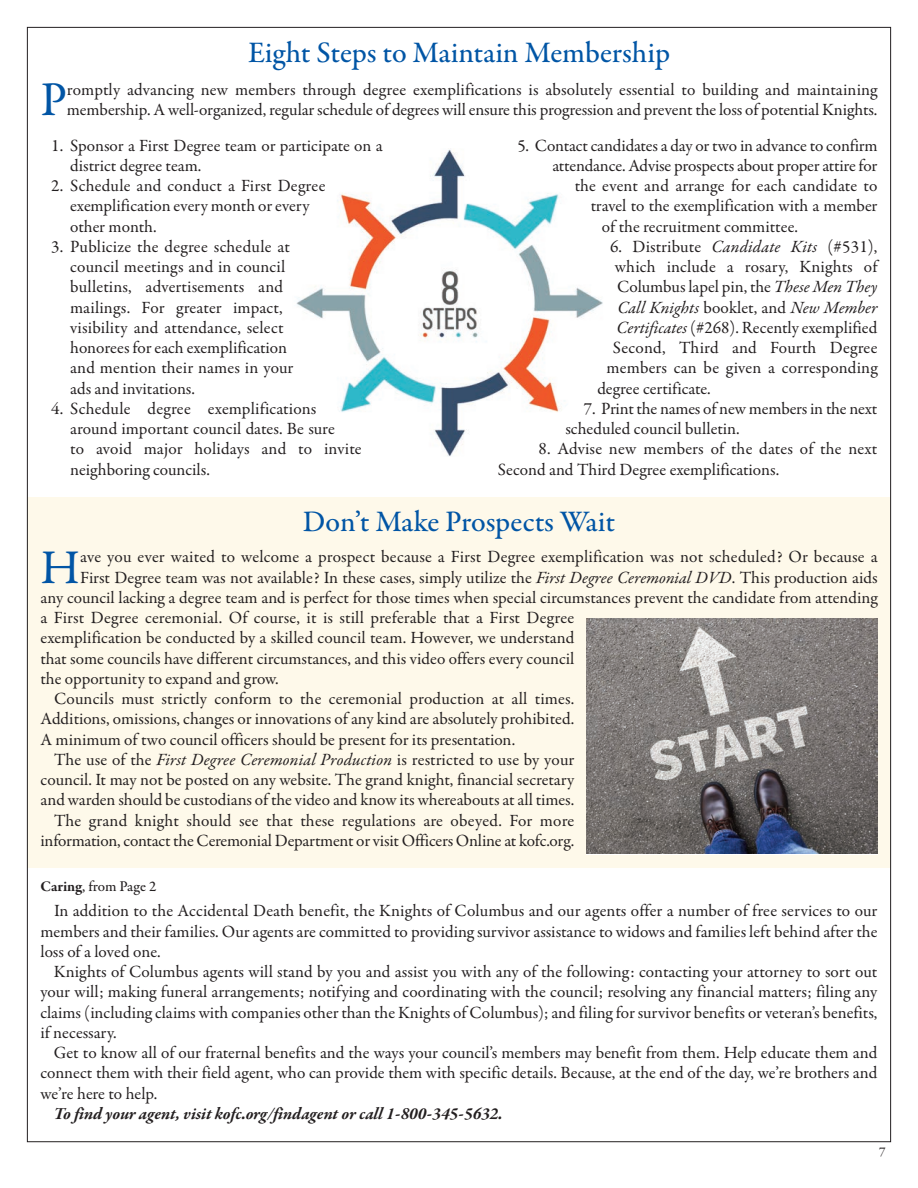
<style>
.page{position:relative;width:918px;height:1188px;background:#fff}
.page>*{position:absolute;margin:0;border:0;box-sizing:border-box;transform-origin:0 0}
.t1{font:48.75px "Garamond Premr Pro";color:#0155a5}
.t2{font:500 30px "Garamond Premr Pro";letter-spacing:-.005em;color:#0155a5}
.t3{font:17.25px/20.2px "Garamond Premr Pro";color:#231f20}
.t4{font:italic 700 17.25px "Garamond Premr Pro";color:#231f20}
.t5{font:italic 17.25px "Garamond Premr Pro";letter-spacing:-.005em;color:#231f20}
.t6{font:500 15px "Garamond Premr Pro";letter-spacing:-.005em;color:#231f20}
.t7{font:13.5px "Garamond Premr Pro";color:#231f20}
.s1{font-style:italic}
.s2{font-style:normal}
.s3{font-weight:700}
</style>
<div class="page">
<div style="left:27px;top:497px;width:864px;height:371px;background:#fef9ea"></div>
<img style="left:586px;top:619px;width:292px;height:235px">
<img style="left:292px;top:148px;width:316px;height:309px;border-radius:50%">
<h2 class="t2" style="left:248px;top:41px;width:424px">Eight Steps to Maintain Membership</h2>
<h1 class="t1" style="left:40px;top:81px;width:28px">P</h1>
<p class="t3" style="left:67px;top:81px;width:812px">romptly advancing new members through degree exemplifications is absolutely essential to building and maintaining membership. A well-organized, regular schedule of degrees will ensure this progression and prevent the loss of potential Knights.</p>
<p class="t3" style="left:70px;top:137px;width:314px;text-indent:-19px">1. Sponsor a First Degree team or participate on a district degree team.</p>
<p class="t3" style="left:70px;top:177px;width:257px;text-indent:-19px">2. Schedule and conduct a First Degree exemplification every month or every other month.</p>
<p class="t3" style="left:70px;top:238px;width:225px;text-indent:-19px">3. Publicize the degree schedule at council meetings and in council bulletins, advertisements and mailings. For greater impact, visibility and attendance, select honorees for each exemplification and mention their names in your ads and invitations.</p>
<p class="t3" style="left:70px;top:400px;width:293px;text-indent:-19px">4. Schedule degree exemplifications around important council dates. Be sure<br>to avoid major holidays and to invite neighboring councils.</p>
<p class="t3" style="left:517px;top:137px;width:362px">5. Contact candidates a day or two in advance to confirm</p>
<p class="t3" style="left:552px;top:157px;width:327px">attendance. Advise prospects about proper attire for</p>
<p class="t3" style="left:575px;top:177px;width:304px">the event and arrange for each candidate to</p>
<p class="t3" style="left:591px;top:197px;width:288px">travel to the exemplification with a member</p>
<p class="t3" style="left:602px;top:218px;width:198px">of the recruitment committee.</p>
<p class="t3" style="left:610px;top:238px;width:269px">6. Distribute <span class="s1">Candidate Kits</span> (#531),</p>
<p class="t3" style="left:615px;top:258px;width:264px">which include a rosary, Knights of</p>
<p class="t3" style="left:617px;top:278px;width:262px">Columbus lapel pin, the <span class="s1">These Men They</span></p>
<p class="t5" style="left:617px;top:300px;width:262px">Call Knights <span class="s2">booklet, and</span> New Member</p>
<p class="t3" style="left:617px;top:319px;width:262px"><span class="s1">Certificates</span> (#268). Recently exemplified</p>
<p class="t3" style="left:613px;top:339px;width:266px">Second, Third and Fourth Degree</p>
<p class="t3" style="left:607px;top:359px;width:272px">members can be given a corresponding</p>
<p class="t3" style="left:597px;top:380px;width:115px">degree certificate.</p>
<p class="t3" style="left:565px;top:400px;width:314px;text-indent:18px">7. Print the names of new members in the next scheduled council bulletin.</p>
<p class="t3" style="left:498px;top:440px;width:381px;text-indent:41px">8. Advise new members of the dates of the next<br>Second and Third Degree exemplifications.</p>
<h2 class="t2" style="left:303px;top:510px;width:314px">Don’t Make Prospects Wait</h2>
<h1 class="t1" style="left:41px;top:548px;width:41px">H</h1>
<p class="t3" style="left:80px;top:548px;width:799px">ave you ever waited to welcome a prospect because a First Degree exemplification was not scheduled? Or because a</p>
<p class="t3" style="left:80px;top:569px;width:799px">First Degree team was not available? In these cases, simply utilize the <span class="s1">First Degree Ceremonial DVD</span>. This production aids</p>
<p class="t3" style="left:41px;top:589px;width:839px">any council lacking a degree team and is perfect for those times when special circumstances prevent the candidate from attending</p>
<p class="t3" style="left:41px;top:609px;width:535px">a First Degree ceremonial. Of course, it is still preferable that a First Degree</p>
<p class="t3" style="left:41px;top:629px;width:535px">exemplification be conducted by a skilled council team. However, we understand</p>
<p class="t3" style="left:41px;top:650px;width:535px">that some councils have different circumstances, and this video offers every council</p>
<p class="t3" style="left:41px;top:670px;width:240px">the opportunity to expand and grow.</p>
<p class="t3" style="left:54px;top:690px;width:522px">Councils must strictly conform to the ceremonial production at all times.</p>
<p class="t3" style="left:41px;top:710px;width:535px">Additions, omissions, changes or innovations of any kind are absolutely prohibited.</p>
<p class="t3" style="left:41px;top:731px;width:476px">A minimum of two council officers should be present for its presentation.</p>
<p class="t3" style="left:54px;top:751px;width:522px">The use of the <span class="s1">First Degree Ceremonial Production</span> is restricted to use by your</p>
<p class="t3" style="left:41px;top:771px;width:535px">council. It may not be posted on any website. The grand knight, financial secretary</p>
<p class="t3" style="left:41px;top:791px;width:535px">and warden should be custodians of the video and know its whereabouts at all times.</p>
<p class="t3" style="left:54px;top:812px;width:522px">The grand knight should see that these regulations are obeyed. For more</p>
<p class="t3" style="left:41px;top:832px;width:535px">information, contact the Ceremonial Department or visit Officers Online at kofc.org.</p>
<p class="t6" style="left:41px;top:880px;width:117px"><span class="s3">Caring</span>, from Page 2</p>
<p class="t3" style="left:40px;top:902px;width:839px;text-align:justify;text-indent:14px">In addition to the Accidental Death benefit, the Knights of Columbus and our agents offer a number of free services to our members and their families. Our agents are committed to providing survivor assistance to widows and families left behind after the loss of a loved one.</p>
<p class="t3" style="left:40px;top:963px;width:839px;text-align:justify;text-indent:14px">Knights of Columbus agents will stand by you and assist you with any of the following: contacting your attorney to sort out your will; making funeral arrangements; notifying and coordinating with the council; resolving any financial matters; filing any claims (including claims with companies other than the Knights of Columbus); and filing for survivor benefits or veteran’s benefits, if necessary.</p>
<p class="t3" style="left:40px;top:1044px;width:839px;text-align:justify;text-indent:14px">Get to know all of our fraternal benefits and the ways your council’s members may benefit from them. Help educate them and connect them with their field agent, who can provide them with specific details. Because, at the end of the day, we’re brothers and we’re here to help.</p>
<p class="t4" style="left:54px;top:1107px;width:451px">To find your agent, visit kofc.org/findagent or call 1-800-345-5632.</p>
<p class="t7" style="left:879px;top:1146px;width:8px">7</p>
</div>
